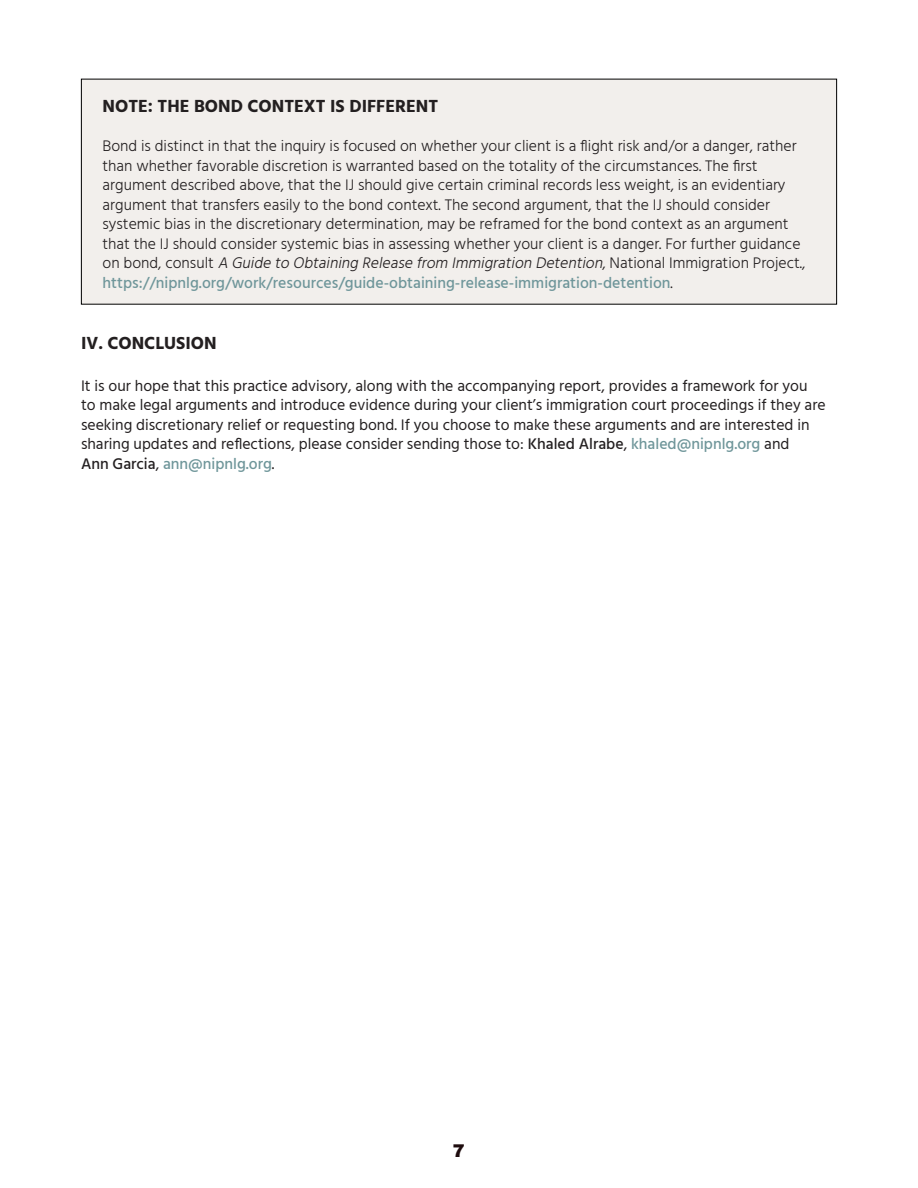
<style>
.page{position:relative;width:918px;height:1188px;background:#fff}
.page>*{position:absolute;margin:0;border:0;box-sizing:border-box;transform-origin:0 0}
.t1{font:700 18px "Hind";color:#231f20}
.t2{font:900 18px "Archivo";color:#1e0c0e}
.t3{font:300 15.75px/19.5px "Hind";color:#231f20}
.t4{font:15.75px/19.5px "Hind";color:#231f20}
.t5{font:500 15.75px "Hind";color:#6f969a}
.s1{font-style:italic}
.s2{font-weight:500;color:#6f969a}
.s3{font-weight:500}
.s4{color:#231f20}
.s5{font-weight:400;color:#231f20}
</style>
<div class="page">
<div style="left:81px;top:79px;width:756px;height:226px;background:#f2efec"></div>
<p class="t1" style="left:103px;top:96px;width:337px">NOTE: THE BOND CONTEXT IS DIFFERENT</p>
<p class="t3" style="left:103px;top:137px;width:704px">Bond is distinct in that the inquiry is focused on whether your client is a flight risk and/or a danger, rather than whether favorable discretion is warranted based on the totality of the circumstances. The first argument described above, that the IJ should give certain criminal records less weight, is an evidentiary argument that transfers easily to the bond context. The second argument, that the IJ should consider systemic bias in the discretionary determination, may be reframed for the bond context as an argument that the IJ should consider systemic bias in assessing whether your client is a danger. For further guidance o n b o n d, c o n s u l t <span class="s1">A Guide to Obtaining Release from Immigration Detention</span>, N a t i o n a l I m m i g ra t i o n P roj e c t., <span class="s2">https://nipnlg.org/work/resources/guide-obtaining-release-immigration-detention</span>.</p>
<p class="t1" style="left:81px;top:333px;width:137px">IV. CONCLUSION</p>
<p class="t4" style="left:81px;top:376px;width:746px">It is our hope that this practice advisory, along with the accompanying report, provides a framework for you to make legal arguments and introduce evidence during your client’s immigration court proceedings if they are seeking discretionary relief or requesting bond. If you choose to make these arguments and are interested in sharing updates and reflections, please consider sending those to: <span class="s3">Khaled Alrabe</span>, <span class="s2">khaled@nipnlg.org</span> and</p>
<p class="t5" style="left:81px;top:453px;width:195px"><span class="s4">Ann Garcia</span><span class="s5">,</span> ann@nipnlg.org<span class="s5">.</span></p>
<p class="t2" style="left:453px;top:1140px;width:14px">7</p>
</div>
